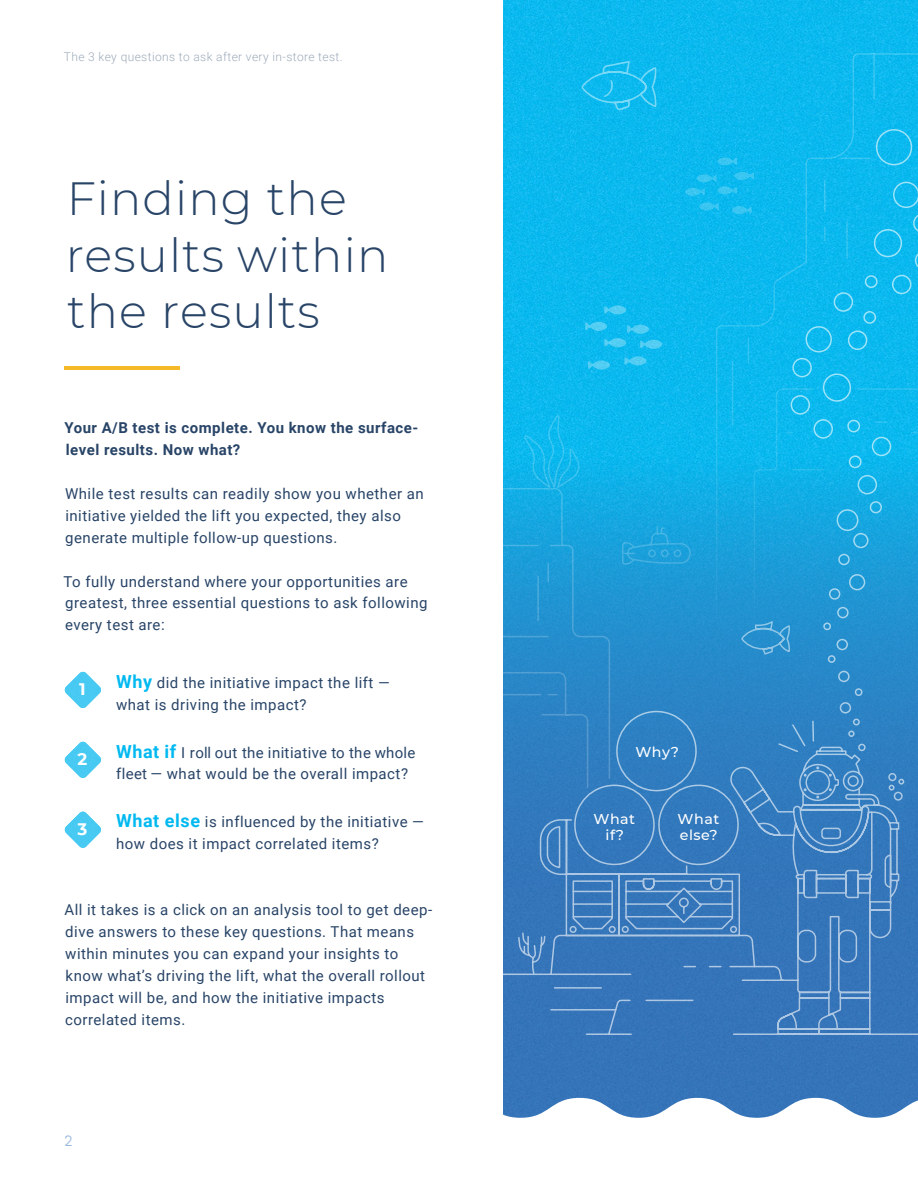
<style>
.page{position:relative;width:918px;height:1188px;background:#fff}
.page>*{position:absolute;margin:0;border:0;box-sizing:border-box;transform-origin:0 0}
.t1{font:300 46.5px/56.2px "Montserrat";letter-spacing:.025em;color:#284467}
.t2{font:300 18px "Grold";color:#3675ba}
.t3{font:700 16.65px "Montserrat";color:#fff}
.t4{font:15px/21.9px "Roboto";letter-spacing:.03em;color:#284467}
.t5{font:700 15px/21.9px "Roboto";letter-spacing:.03em;color:#284467}
.t6{font:500 14.25px/15.8px "Montserrat";letter-spacing:.03em;color:#fff}
.t7{font:300 12px "Roboto";letter-spacing:.03em;color:#9eabba}
.s1{font-weight:700;font-size:18px;color:#00b9f0}
</style>
<div class="page">
<img style="left:503px;top:0;width:415px;height:389px">
<img style="left:503px;top:389px;width:415px;height:709px">
<svg style="left:715px;top:52px;width:203px;height:584px;background:#0fb3ea"></svg>
<svg style="left:580px;top:60px;width:77px;height:51px;background:#19bdef"></svg>
<svg style="left:621px;top:525px;width:71px;height:41px;background:#1fa3dc"></svg>
<svg style="left:585px;top:305px;width:77px;height:65px;background:#19bdef"></svg>
<svg style="left:685px;top:157px;width:69px;height:57px;background:#14bbef"></svg>
<svg style="left:777px;top:723px;width:13px;height:23px"></svg>
<svg style="left:503px;top:746px;width:415px;height:290px;background:#3c7cbd"></svg>
<svg style="left:740px;top:619px;width:50px;height:37px;background:#3597d1"></svg>
<svg style="left:503px;top:413px;width:108px;height:376px;background:#2098d5"></svg>
<svg style="left:517px;top:932px;width:29px;height:43px"></svg>
<svg style="left:790px;top:128px;width:128px;height:624px;background:#19aae2"></svg>
<div style="left:658px;top:785px;width:81px;height:80px;border:2px solid #fff;border-radius:50%"></div>
<div style="left:616px;top:711px;width:81px;height:80px;border:2px solid #fff;border-radius:50%"></div>
<div style="left:574px;top:785px;width:81px;height:80px;border:2px solid #fff;border-radius:50%"></div>
<svg style="left:503px;top:1098px;width:415px;height:20px"></svg>
<hr style="left:65px;top:366px;width:115px;height:4px;background:#f5b828">
<img style="left:64px;top:672px;width:37px;height:36px">
<img style="left:64px;top:742px;width:37px;height:36px">
<img style="left:64px;top:812px;width:37px;height:36px">
<p class="t7" style="left:64px;top:52px;width:280px">The 3 key questions to ask after very in-store test.</p>
<h1 class="t1" style="left:66px;top:175px;width:324px">Finding the results within the results</h1>
<p class="t5" style="left:64px;top:418px;width:355px">Your A/B test is complete. You know the surface&shy;level results. Now what?</p>
<p class="t4" style="left:65px;top:483px;width:360px">While test results can readily show you whether an initiative yielded the lift you expected, they also generate multiple follow-up questions.</p>
<p class="t4" style="left:64px;top:571px;width:365px">To fully understand where your opportunities are greatest, three essential questions to ask following every test are:</p>
<p class="t3" style="left:79px;top:682px;width:8px">1</p>
<p class="t3" style="left:78px;top:752px;width:11px">2</p>
<p class="t3" style="left:78px;top:822px;width:11px">3</p>
<p class="t4" style="left:116px;top:672px;width:275px"><span class="s1">Why</span> did the initiative impact the lift — what is driving the impact?</p>
<p class="t4" style="left:116px;top:742px;width:301px"><span class="s1">What if</span> I roll out the initiative to the whole fleet — what would be the overall impact?</p>
<p class="t4" style="left:116px;top:812px;width:309px"><span class="s1">What else</span> is influenced by the initiative — how does it impact correlated items?</p>
<p class="t4" style="left:64px;top:900px;width:369px">All it takes is a click on an analysis tool to get deep&shy;dive answers to these key questions. That means within minutes you can expand your insights to know what’s driving the lift, what the overall rollout impact will be, and how the initiative impacts correlated items.</p>
<p class="t2" style="left:65px;top:1129px;width:10px">2</p>
<p class="t6" style="left:635px;top:745px;width:45px">Why?</p>
<p class="t6" style="left:594px;top:812px;width:43px;text-align:center">What if?</p>
<p class="t6" style="left:678px;top:812px;width:43px">What else?</p>
</div>
